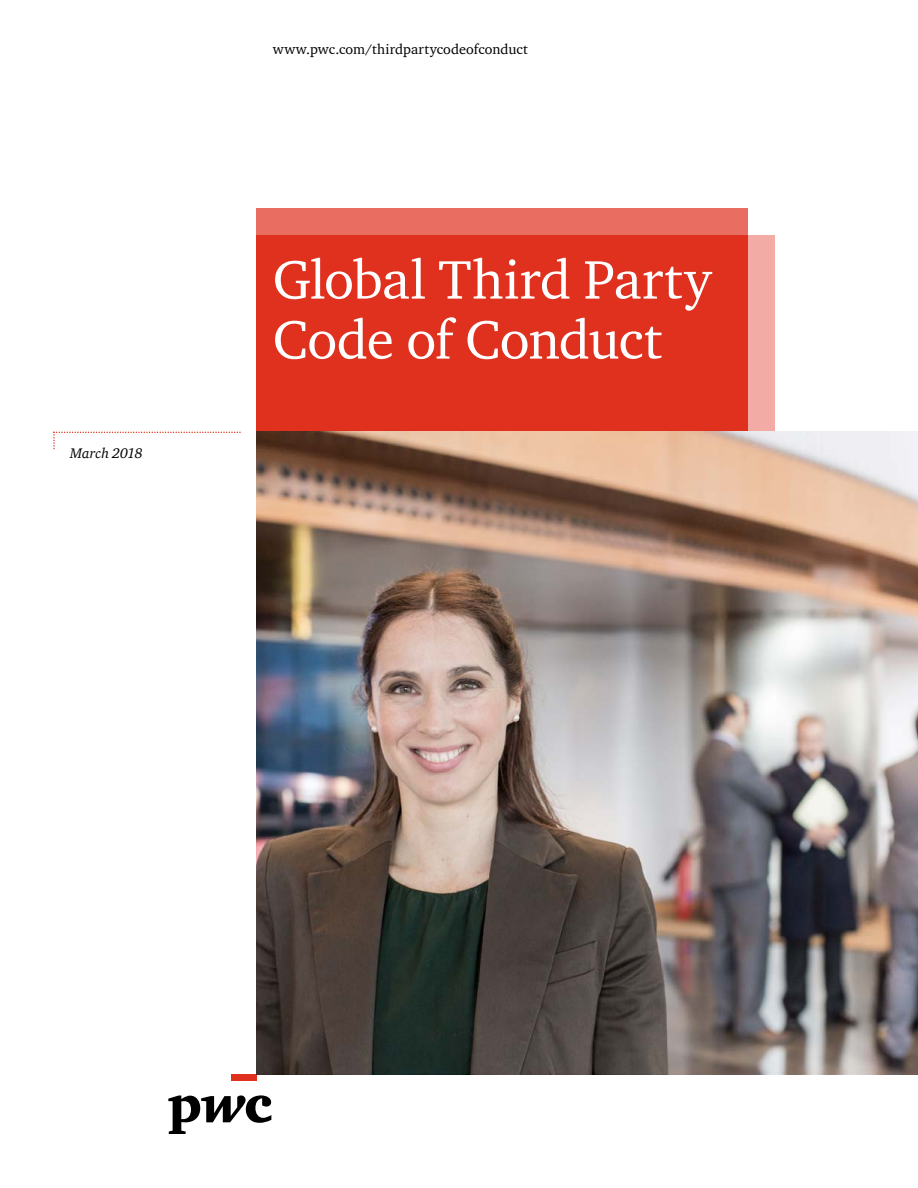
<style>
.page{position:relative;width:918px;height:1188px;background:#fff}
.page>*{position:absolute;margin:0;border:0;box-sizing:border-box;transform-origin:0 0}
.t1{font:55.5px/60px "ITC Charter Com";letter-spacing:-.015em;color:#fff}
.t2{font:14.25px "ITC Charter Com";letter-spacing:.005em;color:#000}
.t3{font:italic 14.25px "ITC Charter Com";color:#000}
</style>
<div class="page">
<div style="left:231px;top:1074px;width:26px;height:6px;background:#e0301e"></div>
<svg style="left:168px;top:1095px;width:103px;height:39px"></svg>
<div style="left:256px;top:235px;width:519px;height:196px;background:#f3aca5"></div>
<div style="left:256px;top:208px;width:492px;height:223px;background:#e96e61"></div>
<div style="left:256px;top:235px;width:492px;height:197px;background:#e0301e"></div>
<svg style="left:53px;top:432px;width:188px;height:17px"></svg>
<img style="left:257px;top:431px;width:661px;height:643px">
<p class="t3" style="left:70px;top:445px;width:74px">March 2018</p>
<p class="t2" style="left:273px;top:40px;width:257px">www.pwc.com/thirdpartycodeofconduct</p>
<h1 class="t1" style="left:273px;top:249px;width:440px">Global Third Party<br>Code of Conduct</h1>
</div>
